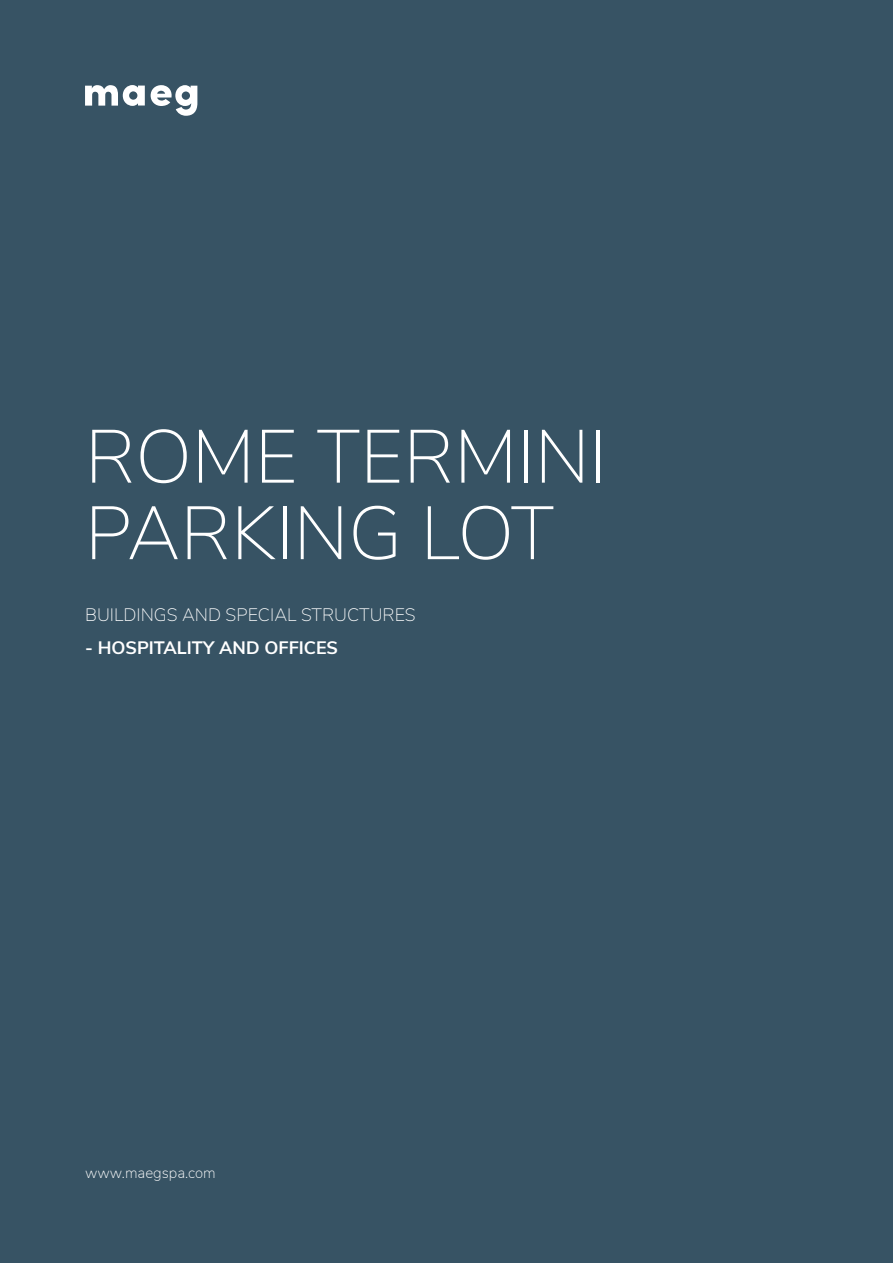
<style>
.page{position:relative;width:893px;height:1263px;background:#375364}
.page>*{position:absolute;margin:0;border:0;box-sizing:border-box;transform-origin:0 0}
.t1{font:200 75px "Nunito Sans";color:#fff}
.t2{font:200 18px "Nunito Sans";color:#fff}
.t3{font:700 18px "Nunito Sans";color:#fff}
.t4{font:200 15px "Nunito Sans";color:#fff}
</style>
<div class="page">
<svg style="left:85px;top:85px;width:60px;height:21px"></svg>
<svg style="left:151px;top:85px;width:46px;height:31px"></svg>
<p class="t1" style="left:85px;top:402px;width:523px">ROME TERMINI</p>
<p class="t1" style="left:85px;top:479px;width:471px">PARKING LOT</p>
<p class="t2" style="left:85px;top:601px;width:332px">BUILDINGS AND SPECIAL STRUCTURES</p>
<p class="t3" style="left:85px;top:634px;width:255px">- HOSPITALITY AND OFFICES</p>
<p class="t4" style="left:85px;top:1162px;width:132px">www.maegspa.com</p>
</div>
